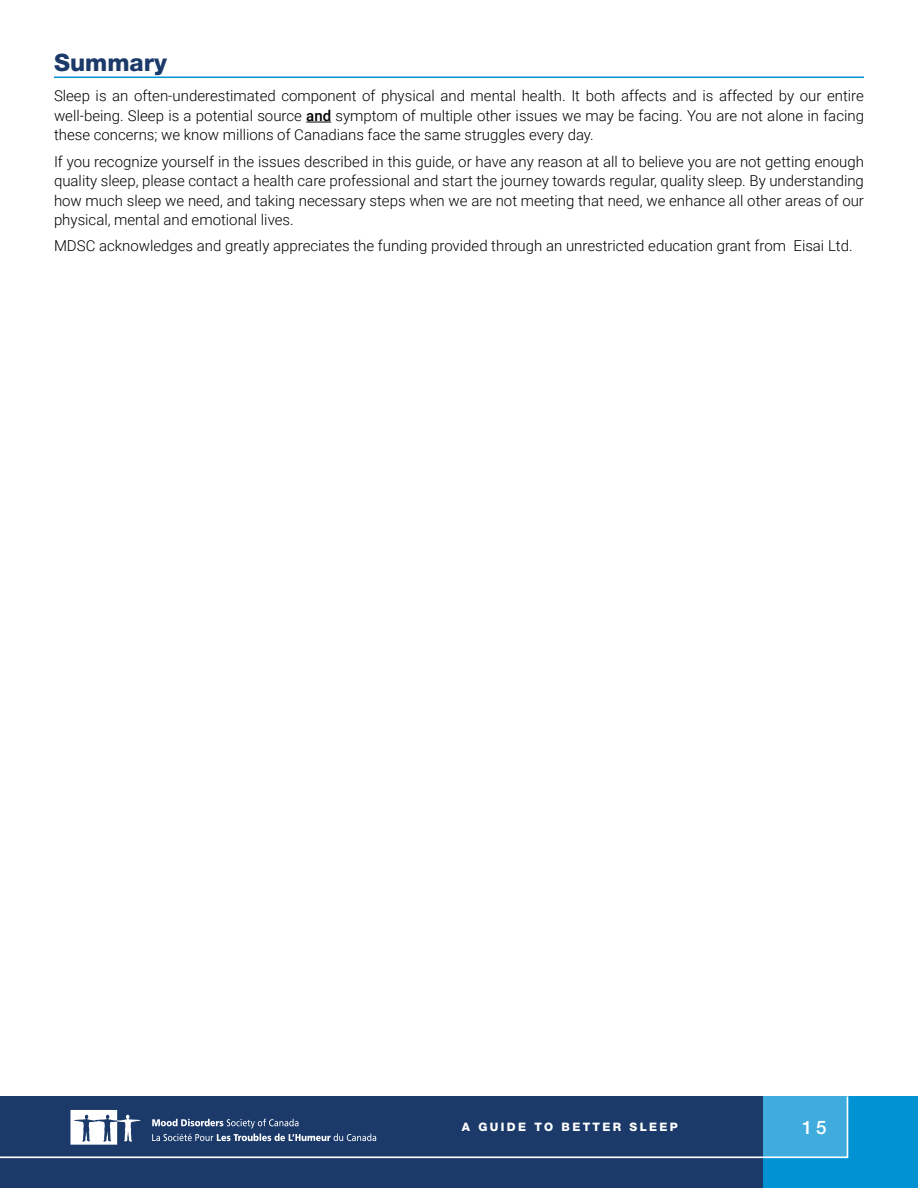
<style>
.page{position:relative;width:918px;height:1188px;background:#fff}
.page>*{position:absolute;margin:0;border:0;box-sizing:border-box;transform-origin:0 0}
.t1{font:800 24px "Helvetica Neue LT Std";color:#1b3a6a}
.t2{font:500 18.6px "Helvetica Neue LT Std";color:#fff}
.t3{font:300 15px/19.5px "Roboto";color:#000;text-align:justify}
.t4{font:800 11.7px "Helvetica Neue LT Std";letter-spacing:.2em;color:#fff}
.s1{font-weight:500}
</style>
<div class="page">
<div style="left:0;top:1096px;width:918px;height:92px;background:#1b3a6a"></div>
<div style="left:764px;top:1096px;width:154px;height:92px;background:#0092d3"></div>
<svg style="left:0;top:1096px;width:849px;height:63px"></svg>
<svg style="left:152px;top:1119px;width:146px;height:9px"></svg>
<svg style="left:152px;top:1134px;width:224px;height:7px"></svg>
<svg style="left:70px;top:1110px;width:71px;height:35px"></svg>
<hr style="left:54px;top:77px;width:810px;height:1px;background:#0092d3">
<svg style="left:306px;top:122px;width:25px;height:1px"></svg>
<h1 class="t1" style="left:54px;top:48px;width:114px">Summary</h1>
<p class="t3" style="left:54px;top:86px;width:812px">Sleep is an often-underestimated component of physical and mental health. It both affects and is affected by our entire well-being. Sleep is a potential source <span class="s1">and</span> symptom of multiple other issues we may be facing. You are not alone in facing these concerns; we know millions of Canadians face the same struggles every day.</p>
<p class="t3" style="left:54px;top:151px;width:812px">If you recognize yourself in the issues described in this guide, or have any reason at all to believe you are not getting enough quality sleep, please contact a health care professional and start the journey towards regular, quality sleep. By understanding how much sleep we need, and taking necessary steps when we are not meeting that need, we enhance all other areas of our physical, mental and emotional lives.</p>
<p class="t3" style="left:54px;top:236px;width:800px">MDSC acknowledges and greatly appreciates the funding provided through an unrestricted education grant from Eisai Ltd.</p>
<p class="t4" style="left:462px;top:1120px;width:217px">A GUIDE TO BETTER SLEEP</p>
<p class="t2" style="left:802px;top:1116px;width:26px">15</p>
</div>
